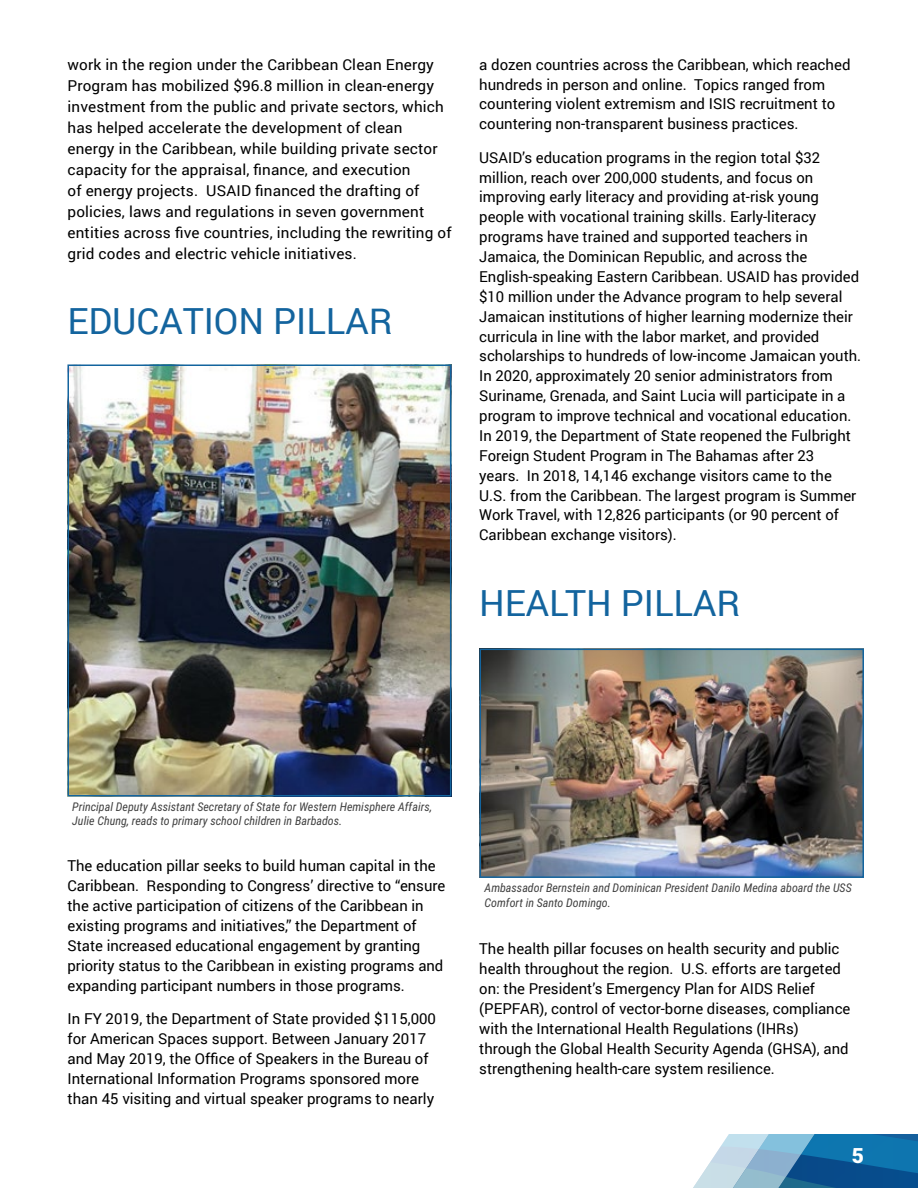
<style>
.page{position:relative;width:918px;height:1188px;background:#fff}
.page>*{position:absolute;margin:0;border:0;box-sizing:border-box;transform-origin:0 0}
.t1{font:36px "Roboto";color:#13649e}
.t2{font:900 21px "Roboto";color:#fff}
.t3{font:15px/19.8px "Roboto";color:#000}
.t4{font:italic 12px/14.4px "Roboto Condensed";color:#000}
</style>
<div class="page">
<svg style="left:693px;top:1134px;width:225px;height:54px"></svg>
<img style="left:71px;top:367px;width:377px;height:426px">
<div style="left:68px;top:364px;width:383px;height:432px;border:2px solid #13649e"></div>
<img style="left:483px;top:652px;width:378px;height:223px">
<div style="left:480px;top:649px;width:384px;height:229px;border:2px solid #13649e"></div>
<p class="t3" style="left:68px;top:53px;width:386px;line-height:21px">work in the region under the Caribbean Clean Energy Program has mobilized $96.8 million in clean-energy investment from the public and private sectors, which has helped accelerate the development of clean energy in the Caribbean, while building private sector capacity for the appraisal, finance, and execution<br>of energy projects. USAID financed the drafting of policies, laws and regulations in seven government entities across five countries, including the rewriting of grid codes and electric vehicle initiatives.</p>
<h1 class="t1" style="left:68px;top:296px;width:327px">EDUCATION PILLAR</h1>
<p class="t3" style="left:479px;top:54px;width:373px">a dozen countries across the Caribbean, which reached hundreds in person and online. Topics ranged from countering violent extremism and ISIS recruitment to countering non-transparent business practices.</p>
<p class="t3" style="left:479px;top:147px;width:384px">USAID’s education programs in the region total $32 million, reach over 200,000 students, and focus on improving early literacy and providing at-risk young people with vocational training skills. Early-literacy programs have trained and supported teachers in Jamaica, the Dominican Republic, and across the English-speaking Eastern Caribbean. USAID has provided $10 million under the Advance program to help several Jamaican institutions of higher learning modernize their curricula in line with the labor market, and provided scholarships to hundreds of low-income Jamaican youth.<br>In 2020, approximately 20 senior administrators from Suriname, Grenada, and Saint Lucia will participate in a program to improve technical and vocational education.<br>In 2019, the Department of State reopened the Fulbright Foreign Student Program in The Bahamas after 23<br>years. In 2018, 14,146 exchange visitors came to the U.S. from the Caribbean. The largest program is Summer Work Travel, with 12,826 participants (or 90 percent of Caribbean exchange visitors).</p>
<h1 class="t1" style="left:479px;top:578px;width:263px">HEALTH PILLAR</h1>
<p class="t4" style="left:72px;top:799px;width:361px">Principal Deputy Assistant Secretary of State for Western Hemisphere Affairs,<br>Julie Chung, reads to primary school children in Barbados.</p>
<p class="t3" style="left:68px;top:856px;width:379px">The education pillar seeks to build human capital in the Caribbean. Responding to Congress’ directive to “ensure the active participation of citizens of the Caribbean in existing programs and initiatives,” the Department of State increased educational engagement by granting priority status to the Caribbean in existing programs and expanding participant numbers in those programs.</p>
<p class="t3" style="left:68px;top:1008px;width:370px">In FY 2019, the Department of State provided $115,000 for American Spaces support. Between January 2017 and May 2019, the Office of Speakers in the Bureau of International Information Programs sponsored more than 45 visiting and virtual speaker programs to nearly</p>
<p class="t4" style="left:485px;top:880px;width:369px">Ambassador Bernstein and Dominican President Danilo Medina aboard the USS<br>Comfort in Santo Domingo.</p>
<p class="t3" style="left:479px;top:939px;width:373px">The health pillar focuses on health security and public health throughout the region. U.S. efforts are targeted on: the President’s Emergency Plan for AIDS Relief (PEPFAR), control of vector-borne diseases, compliance with the International Health Regulations (IHRs) through the Global Health Security Agenda (GHSA), and strengthening health-care system resilience.</p>
<h2 class="t2" style="left:852px;top:1141px;width:14px">5</h2>
</div>
